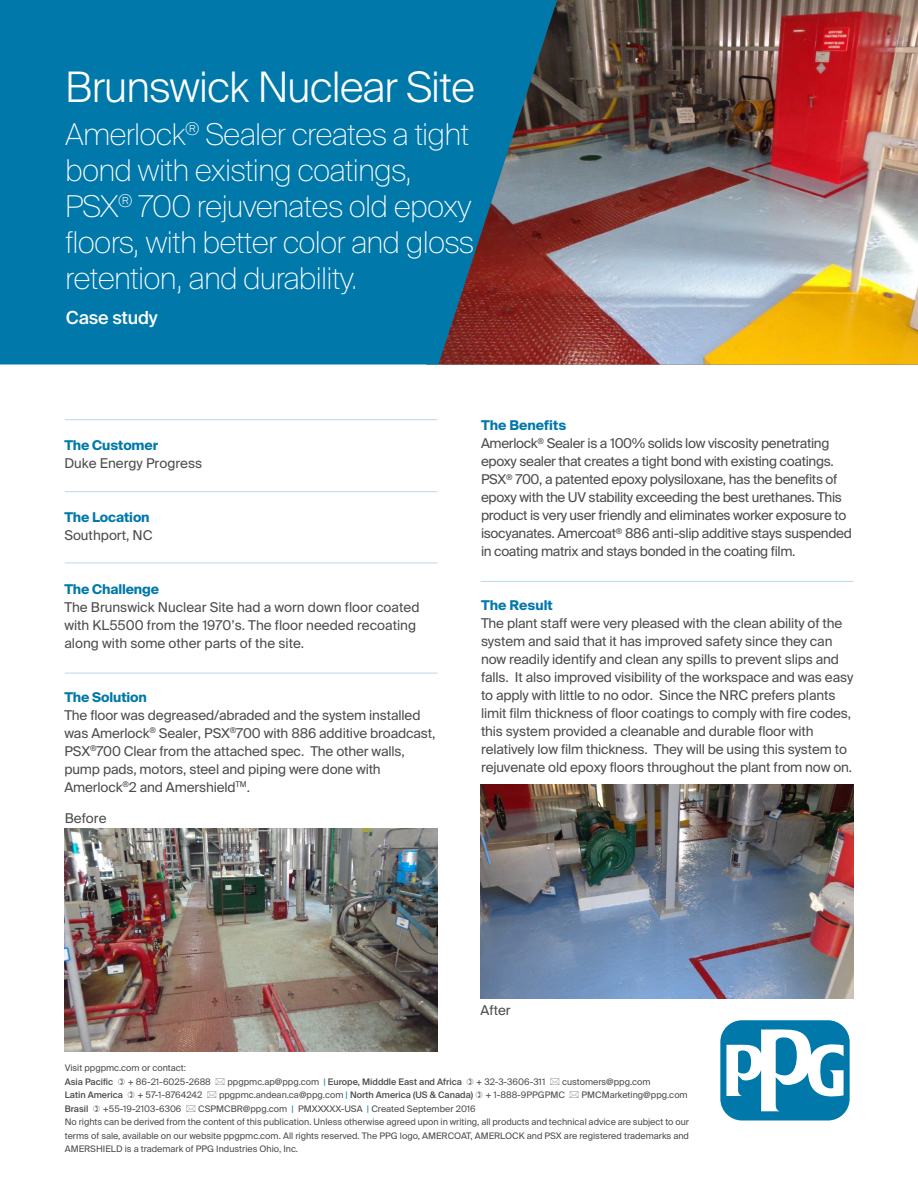
<style>
.page{position:relative;width:918px;height:1188px;background:#fff}
.page>*{position:absolute;margin:0;border:0;box-sizing:border-box;transform-origin:0 0}
.t1{font:300 42px "Suisse Intl";letter-spacing:-.015em;color:#fff}
.t2{font:100 30px/36px "Suisse Intl";letter-spacing:-.025em;color:#fff}
.t3{font:500 18px "Suisse Intl";letter-spacing:-.01em;color:#fff}
.t4{font:13.5px/18px "Suisse Intl";letter-spacing:-.01em;color:#4b4c4d}
.t5{font:700 13.5px "Suisse Intl";letter-spacing:-.01em;color:#0078aa}
.t6{font:9px/13.5px "Suisse Intl";color:#4b4c4d;text-align:justify}
.t7{font:500 9px "Suisse Intl";color:#4b4c4d}
.s1{font-weight:400}
.s2{font-weight:400;color:#0078aa}
.s3{color:#0078aa}
.s4{font-weight:500}
</style>
<div class="page">
<img style="left:557px;top:0;width:361px;height:364px">
<svg style="left:0;top:0;width:557px;height:364px;background:#0c719d"></svg>
<hr style="left:65px;top:673px;width:372px;height:1px;background:#bad9eb">
<hr style="left:65px;top:419px;width:372px;height:1px;background:#bad9eb">
<hr style="left:65px;top:491px;width:372px;height:1px;background:#bad9eb">
<div style="left:720px;top:1020px;width:130px;height:100px;background:#0078aa;border-radius:22px"></div>
<svg style="left:726px;top:1027px;width:118px;height:84px"></svg>
<hr style="left:65px;top:563px;width:372px;height:1px;background:#bad9eb">
<hr style="left:481px;top:581px;width:372px;height:1px;background:#bad9eb">
<img style="left:65px;top:828px;width:372px;height:223px">
<img style="left:481px;top:784px;width:372px;height:215px">
<p class="t1" style="left:65px;top:62px;width:411px">Brunswick Nuclear Site</p>
<p class="t2" style="left:65px;top:117px;width:405px">Amerlock<sup>®</sup> Sealer creates a tight bond with existing coatings,</p>
<p class="t2" style="left:65px;top:189px;width:411px;text-align:justify">PSX<sup>®</sup> 700 rejuvenates old epoxy floors, with better color and gloss retention, and durability.</p>
<p class="t3" style="left:66px;top:308px;width:93px">Case study</p>
<p class="t5" style="left:64px;top:437px;width:95px">The Customer</p>
<p class="t4" style="left:64px;top:454px;width:139px">Duke Energy Progress</p>
<p class="t5" style="left:64px;top:509px;width:87px">The Location</p>
<p class="t4" style="left:64px;top:526px;width:90px">Southport, NC</p>
<p class="t5" style="left:64px;top:581px;width:96px">The Challenge</p>
<p class="t4" style="left:64px;top:598px;width:357px">The Brunswick Nuclear Site had a worn down floor coated with KL5500 from the 1970’s. The floor needed recoating along with some other parts of the site.</p>
<p class="t5" style="left:64px;top:689px;width:84px">The Solution</p>
<p class="t4" style="left:64px;top:706px;width:373px">The floor was degreased/abraded and the system installed was Amerlock<sup>®</sup> Sealer, PSX<sup>®</sup>700 with 886 additive broadcast, PSX<sup>®</sup>700 Clear from the attached spec. The other walls, pump pads, motors, steel and piping were done with Amerlock<sup>®</sup>2 and Amershield<sup>TM</sup>.</p>
<p class="t4" style="left:65px;top:809px;width:43px">Before</p>
<p class="t5" style="left:481px;top:418px;width:87px">The Benefits</p>
<p class="t4" style="left:481px;top:435px;width:372px">Amerlock<sup>®</sup> Sealer is a 100% solids low viscosity penetrating epoxy sealer that creates a tight bond with existing coatings.<br>PSX<sup>®</sup> 700, a patented epoxy polysiloxane, has the benefits of epoxy with the UV stability exceeding the best urethanes. This product is very user friendly and eliminates worker exposure to isocyanates. Amercoat<sup>®</sup> 886 anti-slip additive stays suspended in coating matrix and stays bonded in the coating film.</p>
<p class="t5" style="left:481px;top:598px;width:73px">The Result</p>
<p class="t4" style="left:481px;top:615px;width:374px">The plant staff were very pleased with the clean ability of the system and said that it has improved safety since they can now readily identify and clean any spills to prevent slips and falls. It also improved visibility of the workspace and was easy to apply with little to no odor. Since the NRC prefers plants limit film thickness of floor coatings to comply with fire codes, this system provided a cleanable and durable floor with relatively low film thickness. They will be using this system to rejuvenate old epoxy floors throughout the plant from now on.</p>
<p class="t4" style="left:481px;top:1001px;width:32px">After</p>
<p class="t6" style="left:65px;top:1061px;width:123px">Visit ppgpmc.com or contact:</p>
<p class="t7" style="left:65px;top:1076px;width:50px">Asia Pacific</p>
<p class="t6" style="left:128px;top:1075px;width:85px">+ 86-21-6025-2688</p>
<p class="t7" style="left:228px;top:1076px;width:236px"><span class="s1">ppgpmc.ap@ppg.com</span> <span class="s2">|</span> Europe, Midddle East and Africa</p>
<p class="t6" style="left:476px;top:1075px;width:71px">+ 32-3-3606-311</p>
<p class="t6" style="left:562px;top:1075px;width:90px">customers@ppg.com</p>
<p class="t7" style="left:65px;top:1090px;width:60px">Latin America</p>
<p class="t6" style="left:137px;top:1088px;width:67px">+ 57-1-8764242</p>
<p class="t6" style="left:219px;top:1088px;width:256px">ppgpmc.andean.ca@ppg.com <span class="s3">|</span> <span class="s4">North America (US &amp; Canada)</span></p>
<p class="t6" style="left:485px;top:1088px;width:81px">+ 1-888-9PPGPMC</p>
<p class="t6" style="left:582px;top:1088px;width:108px">PMCMarketing@ppg.com</p>
<p class="t7" style="left:65px;top:1103px;width:25px">Brasil</p>
<p class="t6" style="left:103px;top:1102px;width:80px">+55-19-2103-6306</p>
<p class="t6" style="left:198px;top:1102px;width:279px">CSPMCBR@ppg.com <span class="s3">|</span> PMXXXXX-USA <span class="s3">|</span> Created September 2016</p>
<p class="t6" style="left:65px;top:1115px;width:626px">No rights can be derived from the content of this publication. Unless otherwise agreed upon in writing, all products and technical advice are subject to our terms of sale, available on our website ppgpmc.com. All rights reserved. The PPG logo, AMERCOAT, AMERLOCK and PSX are registered trademarks and AMERSHIELD is a trademark of PPG Industries Ohio, Inc.</p>
</div>
